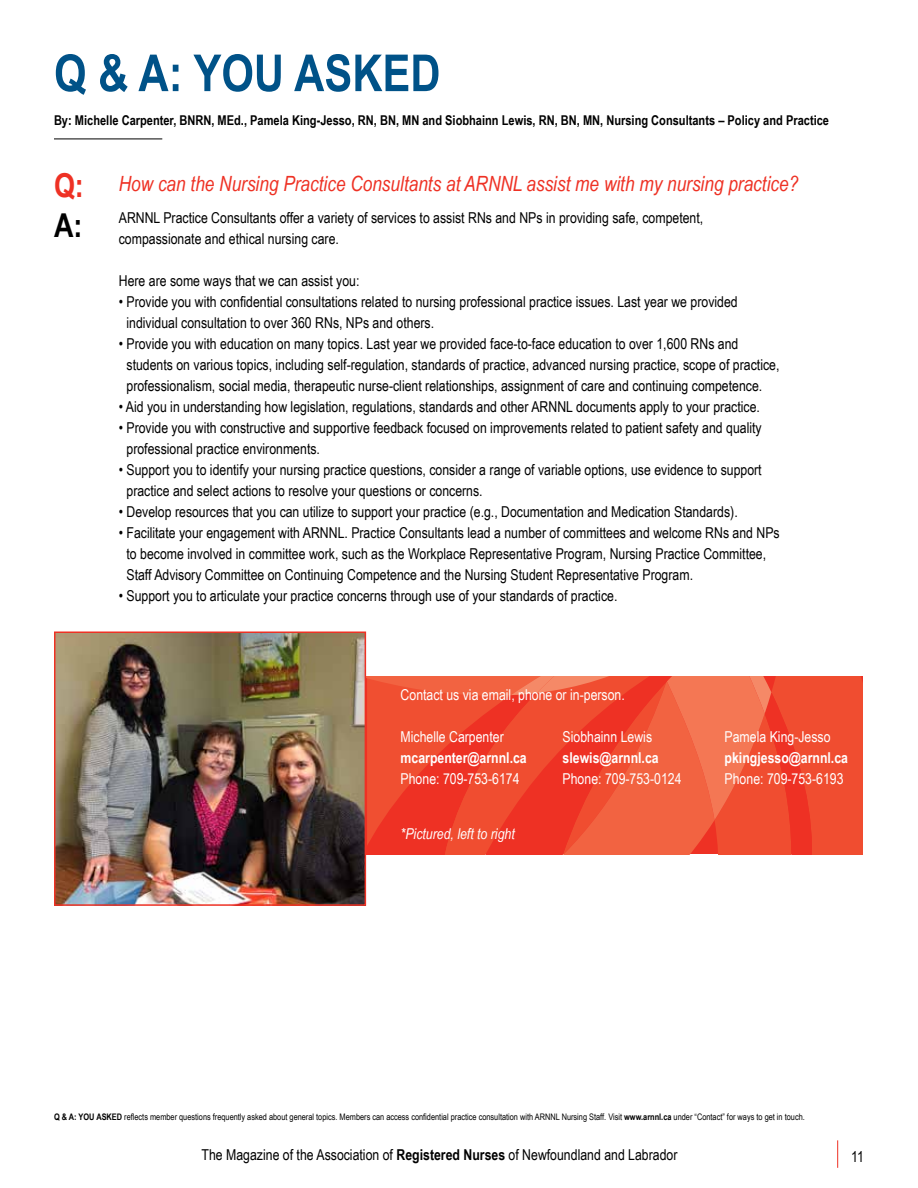
<style>
.page{position:relative;width:918px;height:1188px;background:#fff}
.page>*{position:absolute;margin:0;border:0;box-sizing:border-box;transform-origin:0 0}
.t1{font:700 51px "Arial Narrow";color:#005288}
.t2{font:700 32.85px "Arial Narrow";color:#000}
.t3{font:700 32.85px "Arial Narrow";color:#ee3124}
.t4{font:italic 21px "Arial Narrow";color:#ee3124}
.t5{font:15px/21px "Arial Narrow";color:#000}
.t6{font:15px "Arial Narrow";color:#fff}
.t7{font:700 15px "Arial Narrow";color:#fff}
.t8{font:italic 15px "Arial Narrow";color:#fff}
.t9{font:700 13.5px "Arial Narrow";color:#000}
.t10{font:9px "Arial Narrow";color:#000}
.s1{font-weight:700}
</style>
<div class="page">
<svg style="left:837px;top:1140px;width:1px;height:28px"></svg>
<svg style="left:366px;top:676px;width:497px;height:178px;background:#f04e33"></svg>
<hr style="left:54px;top:139px;width:108px;height:1px;background:#000">
<img style="left:57px;top:635px;width:306px;height:268px">
<div style="left:54px;top:632px;width:312px;height:274px;border:2px solid #ee3124"></div>
<h1 class="t1" style="left:54px;top:35px;width:388px">Q &amp; A: YOU ASKED</h1>
<p class="t9" style="left:54px;top:110px;width:777px">By: Michelle Carpenter, BNRN, MEd., Pamela King-Jesso, RN, BN, MN and Siobhainn Lewis, RN, BN, MN, Nursing Consultants – Policy and Practice</p>
<h2 class="t3" style="left:54px;top:160px;width:31px">Q:</h2>
<h2 class="t2" style="left:54px;top:201px;width:30px">A:</h2>
<h3 class="t4" style="left:119px;top:169px;width:681px">How can the Nursing Practice Consultants at ARNNL assist me with my nursing practice?</h3>
<p class="t5" style="left:119px;top:207px;width:586px">ARNNL Practice Consultants offer a variety of services to assist RNs and NPs in providing safe, competent, compassionate and ethical nursing care.</p>
<p class="t5" style="left:119px;top:270px;width:242px">Here are some ways that we can assist you:</p>
<p class="t5" style="left:127px;top:291px;width:613px;text-indent:-8px">• Provide you with confidential consultations related to nursing professional practice issues. Last year we provided individual consultation to over 360 RNs, NPs and others.</p>
<p class="t5" style="left:127px;top:333px;width:654px;text-indent:-8px">• Provide you with education on many topics. Last year we provided face-to-face education to over 1,600 RNs and students on various topics, including self-regulation, standards of practice, advanced nursing practice, scope of practice, professionalism, social media, therapeutic nurse-client relationships, assignment of care and continuing competence.</p>
<p class="t5" style="left:119px;top:396px;width:643px">• Aid you in understanding how legislation, regulations, standards and other ARNNL documents apply to your practice.</p>
<p class="t5" style="left:127px;top:417px;width:637px;text-indent:-8px">• Provide you with constructive and supportive feedback focused on improvements related to patient safety and quality professional practice environments.</p>
<p class="t5" style="left:127px;top:459px;width:637px;text-indent:-8px">• Support you to identify your nursing practice questions, consider a range of variable options, use evidence to support practice and select actions to resolve your questions or concerns.</p>
<p class="t5" style="left:119px;top:501px;width:620px">• Develop resources that you can utilize to support your practice (e.g., Documentation and Medication Standards).</p>
<p class="t5" style="left:127px;top:522px;width:655px;text-indent:-8px">• Facilitate your engagement with ARNNL. Practice Consultants lead a number of committees and welcome RNs and NPs to become involved in committee work, such as the Workplace Representative Program, Nursing Practice Committee,<br>Staff Advisory Committee on Continuing Competence and the Nursing Student Representative Program.</p>
<p class="t5" style="left:119px;top:585px;width:500px">• Support you to articulate your practice concerns through use of your standards of practice.</p>
<p class="t6" style="left:401px;top:684px;width:226px">Contact us via email, phone or in-person.</p>
<p class="t6" style="left:401px;top:726px;width:105px">Michelle Carpenter</p>
<p class="t6" style="left:563px;top:726px;width:91px">Siobhainn Lewis</p>
<p class="t6" style="left:725px;top:726px;width:107px">Pamela King-Jesso</p>
<p class="t7" style="left:401px;top:746px;width:128px">mcarpenter@arnnl.ca</p>
<p class="t7" style="left:563px;top:746px;width:98px">slewis@arnnl.ca</p>
<p class="t7" style="left:725px;top:746px;width:125px">pkingjesso@arnnl.ca</p>
<p class="t6" style="left:401px;top:768px;width:120px">Phone: 709-753-6174</p>
<p class="t6" style="left:563px;top:768px;width:120px">Phone: 709-753-0124</p>
<p class="t6" style="left:725px;top:768px;width:120px">Phone: 709-753-6193</p>
<p class="t8" style="left:401px;top:824px;width:116px">*Pictured, left to right</p>
<p class="t10" style="left:54px;top:1110px;width:752px"><span class="s1">Q &amp; A: YOU ASKED</span> reflects member questions frequently asked about general topics. Members can access confidential practice consultation with ARNNL Nursing Staff. Visit <span class="s1">www.arnnl.ca</span> under “Contact” for ways to get in touch.</p>
<p class="t5" style="left:202px;top:1143px;width:477px">The Magazine of the Association of <span class="s1">Registered Nurses</span> of Newfoundland and Labrador</p>
<p class="t5" style="left:851px;top:1145px;width:14px">11</p>
</div>
